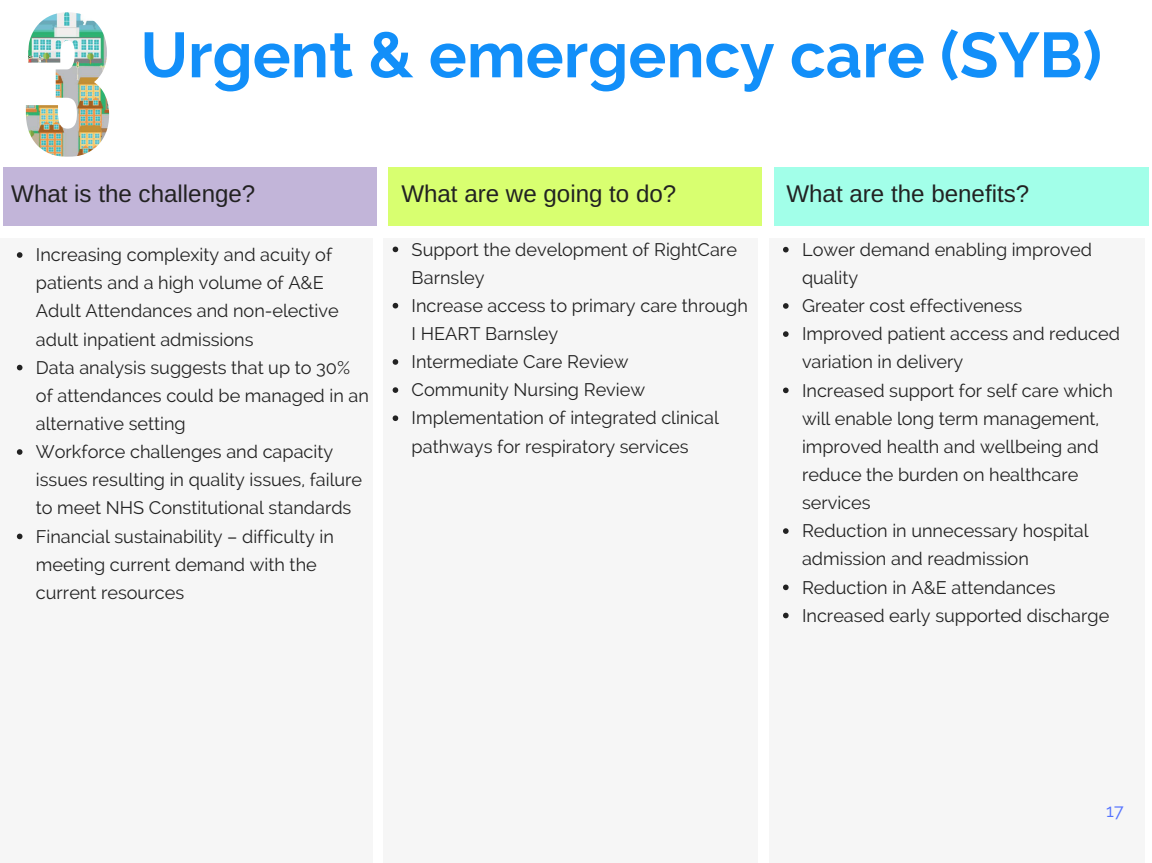
<style>
.page{position:relative;width:1152px;height:863px;background:#fff}
.page>*{position:absolute;margin:0;border:0;box-sizing:border-box;transform-origin:0 0}
.t1{font:700 63.45px "Raleway";color:#128ff9}
.t2{font:24.15px "Arimo";color:#222}
.t3{font:18.15px/28.2px "Raleway";color:#222}
.t4{font:18.15px "Raleway";color:#5271ff}
</style>
<div class="page">
<div style="left:0;top:238px;width:372px;height:624px;background:#f6f6f6"></div>
<div style="left:384px;top:238px;width:374px;height:624px;background:#f6f6f6"></div>
<div style="left:770px;top:238px;width:375px;height:624px;background:#f6f6f6"></div>
<div style="left:3px;top:167px;width:374px;height:59px;background:#c2b5d9"></div>
<div style="left:388px;top:167px;width:374px;height:59px;background:#d8ff70"></div>
<div style="left:774px;top:167px;width:375px;height:59px;background:#a2ffe9"></div>
<svg style="left:17px;top:252px;width:5px;height:6px"></svg>
<svg style="left:17px;top:365px;width:5px;height:5px"></svg>
<svg style="left:17px;top:449px;width:5px;height:6px"></svg>
<svg style="left:17px;top:533px;width:5px;height:6px"></svg>
<svg style="left:393px;top:246px;width:5px;height:6px"></svg>
<svg style="left:393px;top:303px;width:5px;height:5px"></svg>
<svg style="left:393px;top:359px;width:5px;height:6px"></svg>
<svg style="left:393px;top:387px;width:5px;height:6px"></svg>
<svg style="left:393px;top:415px;width:5px;height:6px"></svg>
<svg style="left:783px;top:247px;width:6px;height:5px"></svg>
<svg style="left:783px;top:303px;width:6px;height:6px"></svg>
<svg style="left:783px;top:331px;width:6px;height:6px"></svg>
<svg style="left:783px;top:387px;width:6px;height:6px"></svg>
<svg style="left:783px;top:528px;width:6px;height:6px"></svg>
<svg style="left:783px;top:584px;width:6px;height:6px"></svg>
<svg style="left:783px;top:612px;width:6px;height:6px"></svg>
<img style="left:26px;top:12px;width:83px;height:145px">
<h1 class="t1" style="left:141px;top:18px;width:963px">Urgent &amp; emergency care (SYB)</h1>
<h2 class="t2" style="left:11px;top:180px;width:246px">What is the challenge?</h2>
<h2 class="t2" style="left:401px;top:180px;width:277px">What are we going to do?</h2>
<h2 class="t2" style="left:786px;top:180px;width:244px">What are the benefits?</h2>
<p class="t3" style="left:36px;top:241px;width:335px">Increasing complexity and acuity of patients and a high volume of A&amp;E Adult Attendances and non-elective adult inpatient admissions<br>Data analysis suggests that up to 30% of attendances could be managed in an alternative setting<br>Workforce challenges and capacity issues resulting in quality issues, failure to meet NHS Constitutional standards Financial sustainability – difficulty in meeting current demand with the current resources</p>
<p class="t3" style="left:412px;top:235px;width:338px">Support the development of RightCare<br>Barnsley<br>Increase access to primary care through<br>I HEART Barnsley<br>Intermediate Care Review<br>Community Nursing Review<br>Implementation of integrated clinical pathways for respiratory services</p>
<p class="t3" style="left:802px;top:235px;width:320px">Lower demand enabling improved quality<br>Greater cost effectiveness<br>Improved patient access and reduced variation in delivery<br>Increased support for self care which will enable long term management, improved health and wellbeing and reduce the burden on healthcare services<br>Reduction in unnecessary hospital admission and readmission<br>Reduction in A&amp;E attendances<br>Increased early supported discharge</p>
<p class="t4" style="left:1106px;top:799px;width:19px">17</p>
</div>
